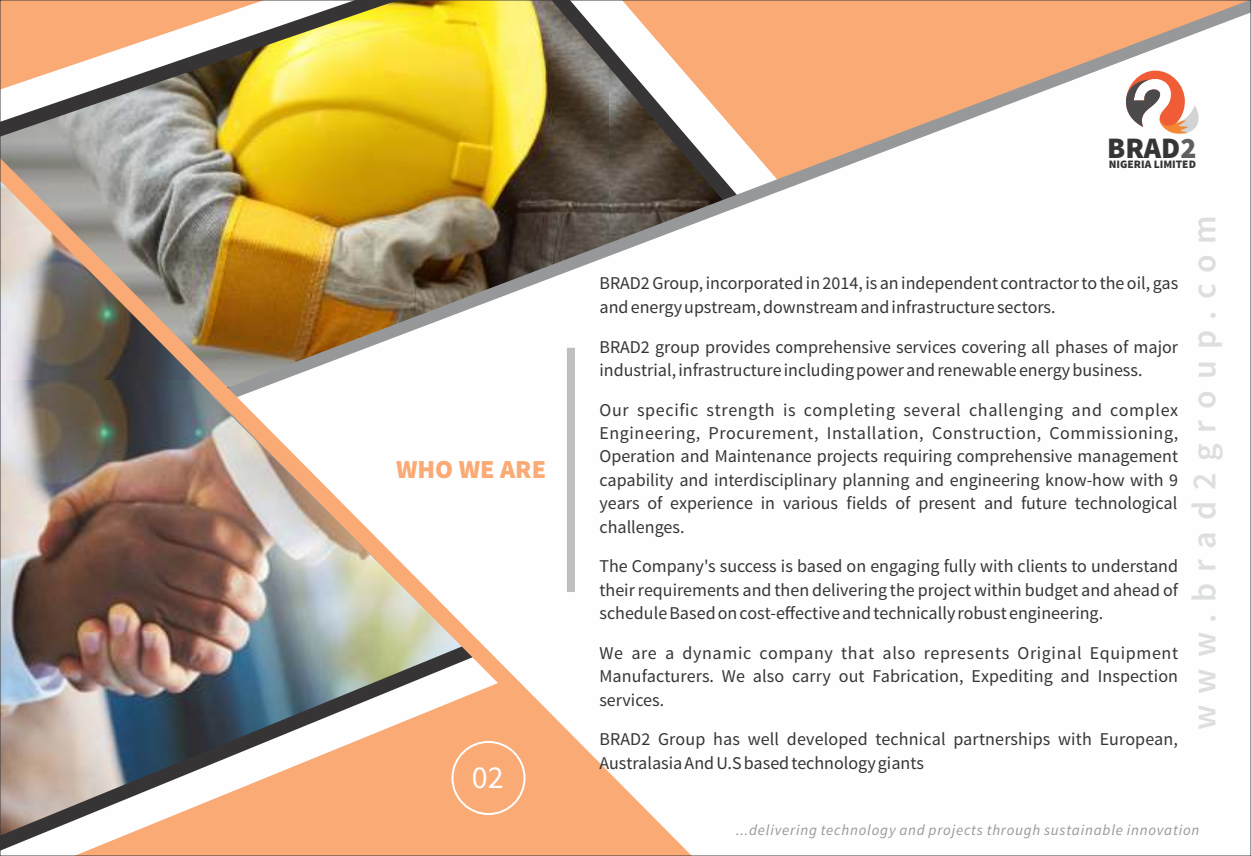
<style>
.page{position:relative;width:1251px;height:856px;background:#fff}
.page>*{position:absolute;margin:0;border:0;box-sizing:border-box;transform-origin:0 0}
.t1{font:600 33.8px "Source Sans Pro";letter-spacing:.33em;color:#dddedf}
.t2{font:32px "Source Sans Pro";color:#fefefe}
.t3{font:900 29.8px "Source Sans Pro";color:#373435}
.t4{font:900 26px "Source Sans Pro";color:#f9aa75}
.t5{font:18px/23.4px "Source Sans Pro";color:#373435}
.t6{font:italic 15px "Source Sans Pro";letter-spacing:.05em;color:#96989a}
.t7{font:900 11.4px "Source Sans Pro";color:#373435}
.s1{color:#606062}
</style>
<div class="page">
<img style="left:0;top:0;width:1250px;height:855px">
<svg style="left:1125px;top:71px;width:77px;height:63px"></svg>
<svg style="left:563px;top:339px;width:16px;height:260px"></svg>
<div style="left:451px;top:740px;width:74px;height:74px;border:2px solid #fefefe;border-radius:50%"></div>
<h3 class="t4" style="left:396px;top:458px;width:151px">WHO WE ARE</h3>
<h2 class="t2" style="left:472px;top:763px;width:33px">02</h2>
<h3 class="t3" style="left:1107px;top:136px;width:91px">BRAD<span class="s1">2</span></h3>
<p class="t7" style="left:1108px;top:159px;width:89px">NIGERIA LIMITED</p>
<p class="t5" style="left:599px;top:273px;width:580px">BRAD2 Group, incorporated in 2014, is an independent contractor to the oil, gas and energy upstream, downstream and infrastructure sectors.</p>
<p class="t5" style="left:599px;top:336px;width:580px">BRAD2 group provides comprehensive services covering all phases of major industrial, infrastructure including power and renewable energy business.</p>
<p class="t5" style="left:599px;top:399px;width:580px;text-align:justify">Our specific strength is completing several challenging and complex Engineering, Procurement, Installation, Construction, Commissioning, Operation and Maintenance projects requiring comprehensive management capability and interdisciplinary planning and engineering know-how with 9 years of experience in various fields of present and future technological challenges.</p>
<p class="t5" style="left:599px;top:556px;width:580px;text-align:justify">The Company's success is based on engaging fully with clients to understand their requirements and then delivering the project within budget and ahead of schedule Based on cost-effective and technically robust engineering.</p>
<p class="t5" style="left:599px;top:642px;width:580px;text-align:justify">We are a dynamic company that also represents Original Equipment Manufacturers. We also carry out Fabrication, Expediting and Inspection services.</p>
<p class="t5" style="left:599px;top:728px;width:580px">BRAD2 Group has well developed technical partnerships with European,<br>Australasia And U.S based technology giants</p>
<h1 class="t1" style="left:1189px;top:729px;width:516px;rotate:-90deg">www.brad2group.com</h1>
<p class="t6" style="left:736px;top:823px;width:465px">...delivering technology and projects through sustainable innovation</p>
</div>
